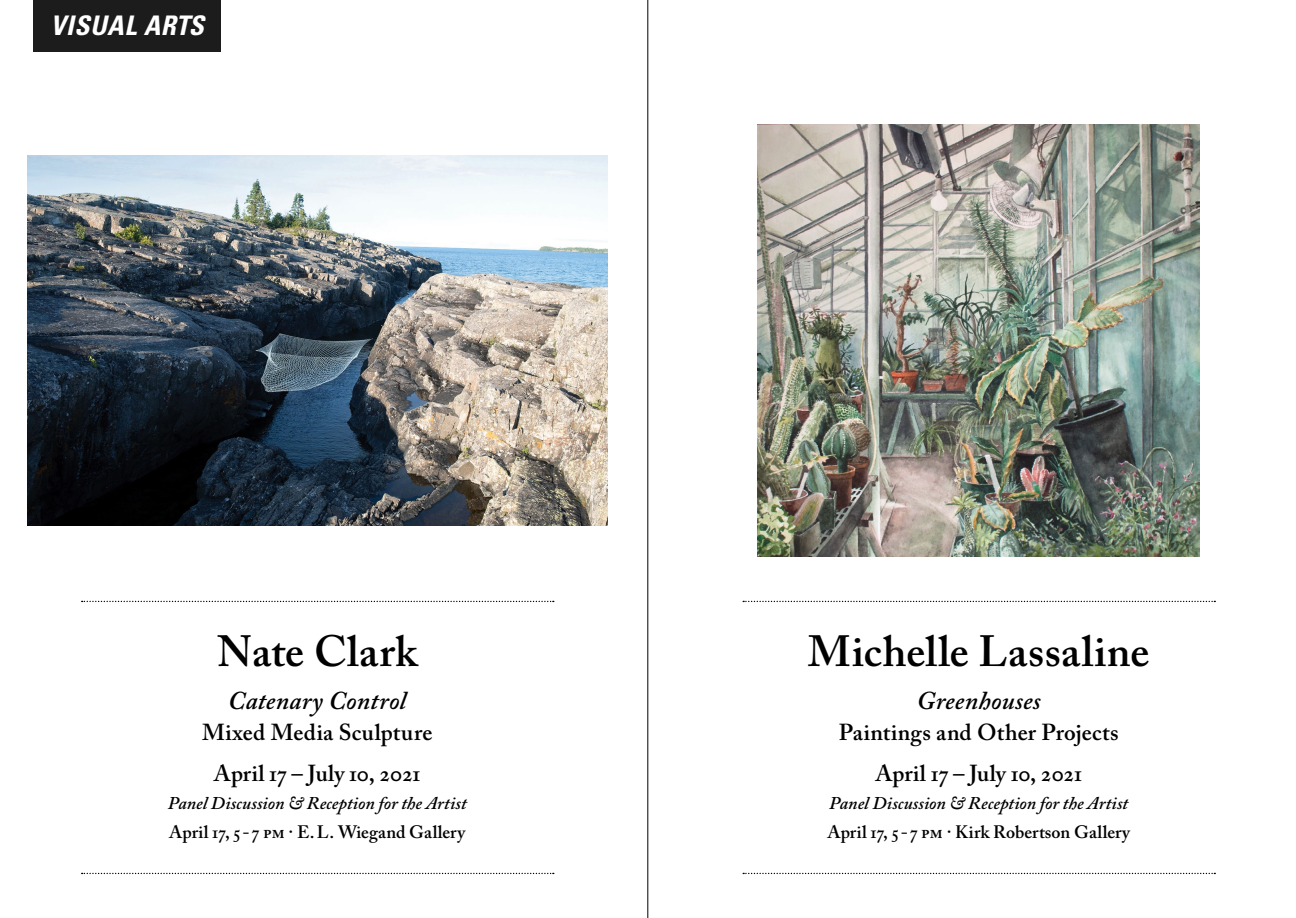
<style>
.page{position:relative;width:1296px;height:918px;background:#fff}
.page>*{position:absolute;margin:0;border:0;box-sizing:border-box;transform-origin:0 0}
.t1{font:600 43.35px "Adobe Caslon Pro";letter-spacing:.01em;color:#000}
.t2{font:italic 700 condensed 27px "Univers";letter-spacing:.02em;color:#fff}
.t3{font:italic 600 25.5px "Adobe Caslon Pro";letter-spacing:.01em;color:#000}
.t4{font:600 22.95px/41.4px "Adobe Caslon Pro";letter-spacing:.01em;color:#000;text-align:center}
.t5{font:italic 600 17.85px "Adobe Caslon Pro";color:#000}
.t6{font:600 17.85px "Adobe Caslon Pro";letter-spacing:.005em;color:#000}
</style>
<div class="page">
<svg style="left:743px;top:873px;width:472px;height:1px"></svg>
<svg style="left:743px;top:601px;width:472px;height:1px"></svg>
<img style="left:758px;top:125px;width:442px;height:432px">
<svg style="left:27px;top:0;width:621px;height:918px"></svg>
<p class="t2" style="left:51px;top:9px;width:155px">VISUAL ARTS</p>
<h1 class="t1" style="left:217px;top:626px;width:202px">Nate Clark</h1>
<p class="t3" style="left:228px;top:686px;width:179px">Catenary Control</p>
<p class="t4" style="left:202px;top:711px;width:232px">Mixed Media Sculpture<br>April 17 – July 10, 2021</p>
<p class="t5" style="left:168px;top:793px;width:301px">Panel Discussion &amp; Reception for the Artist</p>
<p class="t6" style="left:169px;top:821px;width:298px">April 17, 5 - 7 pm · E. L. Wiegand Gallery</p>
<h1 class="t1" style="left:808px;top:626px;width:343px">Michelle Lassaline</h1>
<p class="t3" style="left:917px;top:686px;width:125px">Greenhouses</p>
<p class="t4" style="left:839px;top:711px;width:281px">Paintings and Other Projects<br>April 17 – July 10, 2021</p>
<p class="t5" style="left:829px;top:793px;width:301px">Panel Discussion &amp; Reception for the Artist</p>
<p class="t6" style="left:827px;top:821px;width:304px">April 17, 5 - 7 pm · Kirk Robertson Gallery</p>
</div>
